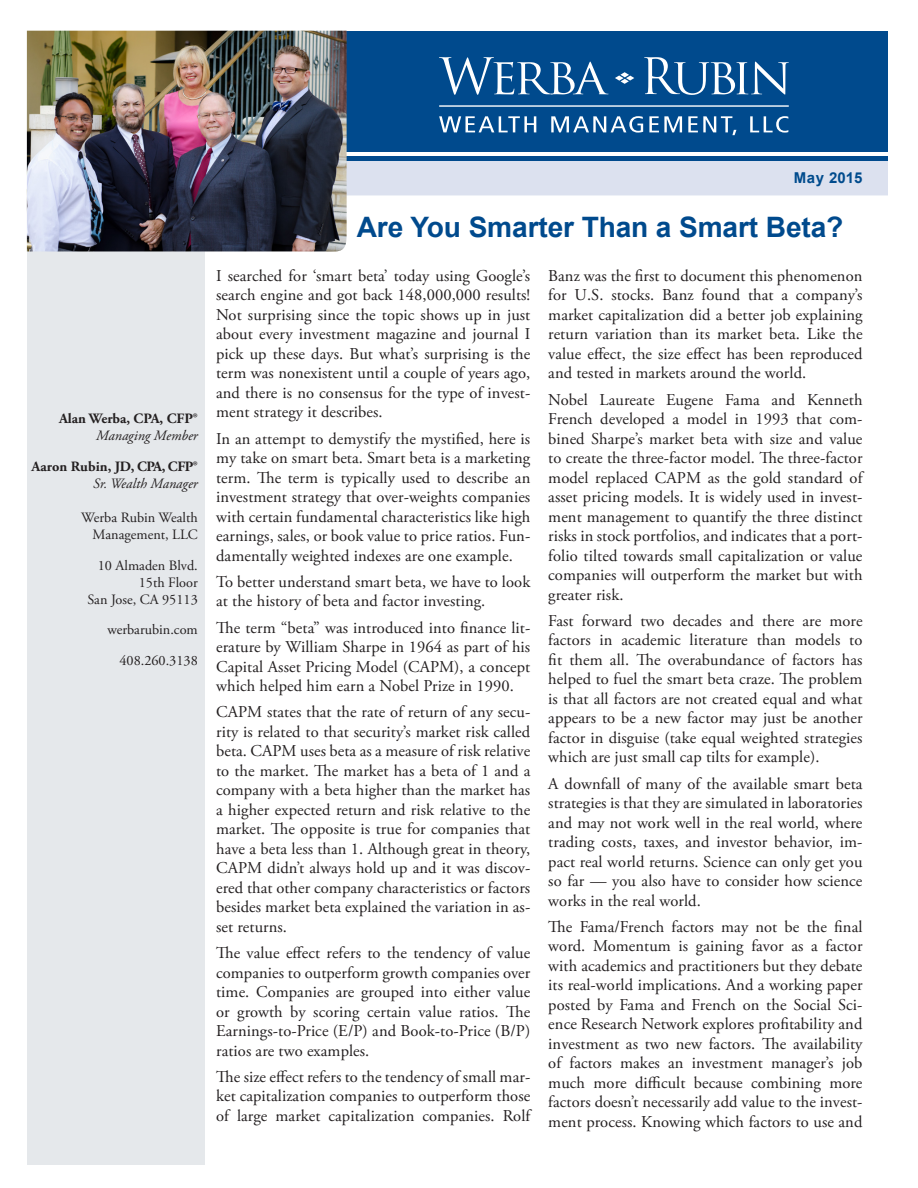
<style>
.page{position:relative;width:918px;height:1188px;background:#fff}
.page>*{position:absolute;margin:0;border:0;box-sizing:border-box;transform-origin:0 0}
.t1{font:700 28.2px "Arial";letter-spacing:-.005em;color:#004a8d}
.t2{font:16.5px/19.5px "Adobe Garamond Pro";letter-spacing:.005em;color:#231f20;text-align:justify}
.t3{font:700 15px "Arial";color:#004b8d}
.t4{font:14.25px/17.1px "Adobe Garamond Pro";color:#231f20;text-align:right}
.t5{font:700 14.25px "Adobe Garamond Pro";color:#231f20}
.t6{font:italic 14.25px "Adobe Garamond Pro";color:#231f20}
</style>
<div class="page">
<div style="left:347px;top:31px;width:541px;height:121px;background:#004a8d"></div>
<div style="left:347px;top:158px;width:541px;height:37px;background:#dce1ef"></div>
<div style="left:347px;top:156px;width:541px;height:5px;background:#004a8d"></div>
<svg style="left:439px;top:57px;width:170px;height:38px"></svg>
<svg style="left:644px;top:57px;width:145px;height:38px"></svg>
<svg style="left:615px;top:72px;width:19px;height:12px"></svg>
<hr style="left:440px;top:105px;width:348px;height:2px;background:#fff">
<svg style="left:439px;top:116px;width:97px;height:16px"></svg>
<svg style="left:551px;top:116px;width:92px;height:17px"></svg>
<svg style="left:649px;top:116px;width:33px;height:16px"></svg>
<svg style="left:688px;top:116px;width:48px;height:19px"></svg>
<svg style="left:750px;top:116px;width:38px;height:17px"></svg>
<div style="left:27px;top:230px;width:177px;height:935px;background:#e5e8eb"></div>
<img style="left:27px;top:31px;width:320px;height:221px">
<p class="t5" style="left:59px;top:410px;width:140px">Alan Werba, CPA, CFP®</p>
<p class="t6" style="left:96px;top:427px;width:103px">Managing Member</p>
<p class="t5" style="left:31px;top:458px;width:168px">Aaron Rubin, JD, CPA, CFP®</p>
<p class="t6" style="left:93px;top:475px;width:106px">Sr. Wealth Manager</p>
<p class="t4" style="left:81px;top:509px;width:118px">Werba Rubin Wealth<br>Management, LLC</p>
<p class="t4" style="left:87px;top:557px;width:112px">10 Almaden Blvd.<br>15th Floor<br>San Jose, CA 95113</p>
<p class="t4" style="left:107px;top:622px;width:92px">werbarubin.com</p>
<p class="t4" style="left:119px;top:652px;width:80px">408.260.3138</p>
<p class="t3" style="left:794px;top:168px;width:70px">May 2015</p>
<p class="t1" style="left:357px;top:208px;width:488px">Are You Smarter Than a Smart Beta?</p>
<p class="t2" style="left:216px;top:266px;width:316px">I searched for ‘smart beta’ today using Google’s search engine and got back 148,000,000 results!<br>Not surprising since the topic shows up in just about every investment magazine and journal I pick up these days. But what’s surprising is the term was nonexistent until a couple of years ago, and there is no consensus for the type of invest&shy;ment strategy it describes.</p>
<p class="t2" style="left:216px;top:429px;width:316px">In an attempt to demystify the mystified, here is my take on smart beta. Smart beta is a marketing term. The term is typically used to describe an investment strategy that over-weights companies with certain fundamental characteristics like high earnings, sales, or book value to price ratios. Fun&shy;damentally weighted indexes are one example.</p>
<p class="t2" style="left:216px;top:572px;width:316px">To better understand smart beta, we have to look at the history of beta and factor investing.</p>
<p class="t2" style="left:216px;top:618px;width:316px">The term “beta” was introduced into finance lit&shy;erature by William Sharpe in 1964 as part of his Capital Asset Pricing Model (CAPM), a concept which helped him earn a Nobel Prize in 1990.</p>
<p class="t2" style="left:216px;top:703px;width:316px">CAPM states that the rate of return of any secu&shy;rity is related to that security’s market risk called beta. CAPM uses beta as a measure of risk relative to the market. The market has a beta of 1 and a company with a beta higher than the market has a higher expected return and risk relative to the market. The opposite is true for companies that have a beta less than 1. Although great in theory, CAPM didn’t always hold up and it was discov&shy;ered that other company characteristics or factors besides market beta explained the variation in as&shy;set returns.</p>
<p class="t2" style="left:216px;top:944px;width:316px">The value effect refers to the tendency of value companies to outperform growth companies over time. Companies are grouped into either value or growth by scoring certain value ratios. The Earnings-to-Price (E/P) and Book-to-Price (B/P) ratios are two examples.</p>
<p class="t2" style="left:216px;top:1067px;width:316px">The size effect refers to the tendency of small mar&shy;ket capitalization companies to outperform those of large market capitalization companies. Rolf</p>
<p class="t2" style="left:548px;top:266px;width:316px">Banz was the first to document this phenomenon for U.S. stocks. Banz found that a company’s market capitalization did a better job explaining return variation than its market beta. Like the value effect, the size effect has been reproduced and tested in markets around the world.</p>
<p class="t2" style="left:548px;top:390px;width:316px">Nobel Laureate Eugene Fama and Kenneth French developed a model in 1993 that com&shy;bined Sharpe’s market beta with size and value to create the three-factor model. The three-factor model replaced CAPM as the gold standard of asset pricing models. It is widely used in invest&shy;ment management to quantify the three distinct risks in stock portfolios, and indicates that a port&shy;folio tilted towards small capitalization or value companies will outperform the market but with greater risk.</p>
<p class="t2" style="left:548px;top:611px;width:316px">Fast forward two decades and there are more factors in academic literature than models to fit them all. The overabundance of factors has helped to fuel the smart beta craze. The problem is that all factors are not created equal and what appears to be a new factor may just be another factor in disguise (take equal weighted strategies which are just small cap tilts for example).</p>
<p class="t2" style="left:548px;top:774px;width:316px">A downfall of many of the available smart beta strategies is that they are simulated in laboratories and may not work well in the real world, where trading costs, taxes, and investor behavior, im&shy;pact real world returns. Science can only get you so far — you also have to consider how science works in the real world.</p>
<p class="t2" style="left:548px;top:917px;width:316px">The Fama/French factors may not be the final word. Momentum is gaining favor as a factor with academics and practitioners but they debate its real-world implications. And a working paper posted by Fama and French on the Social Sci&shy;ence Research Network explores profitability and investment as two new factors. The availability of factors makes an investment manager’s job much more difficult because combining more factors doesn’t necessarily add value to the invest&shy;ment process. Knowing which factors to use and</p>
</div>
